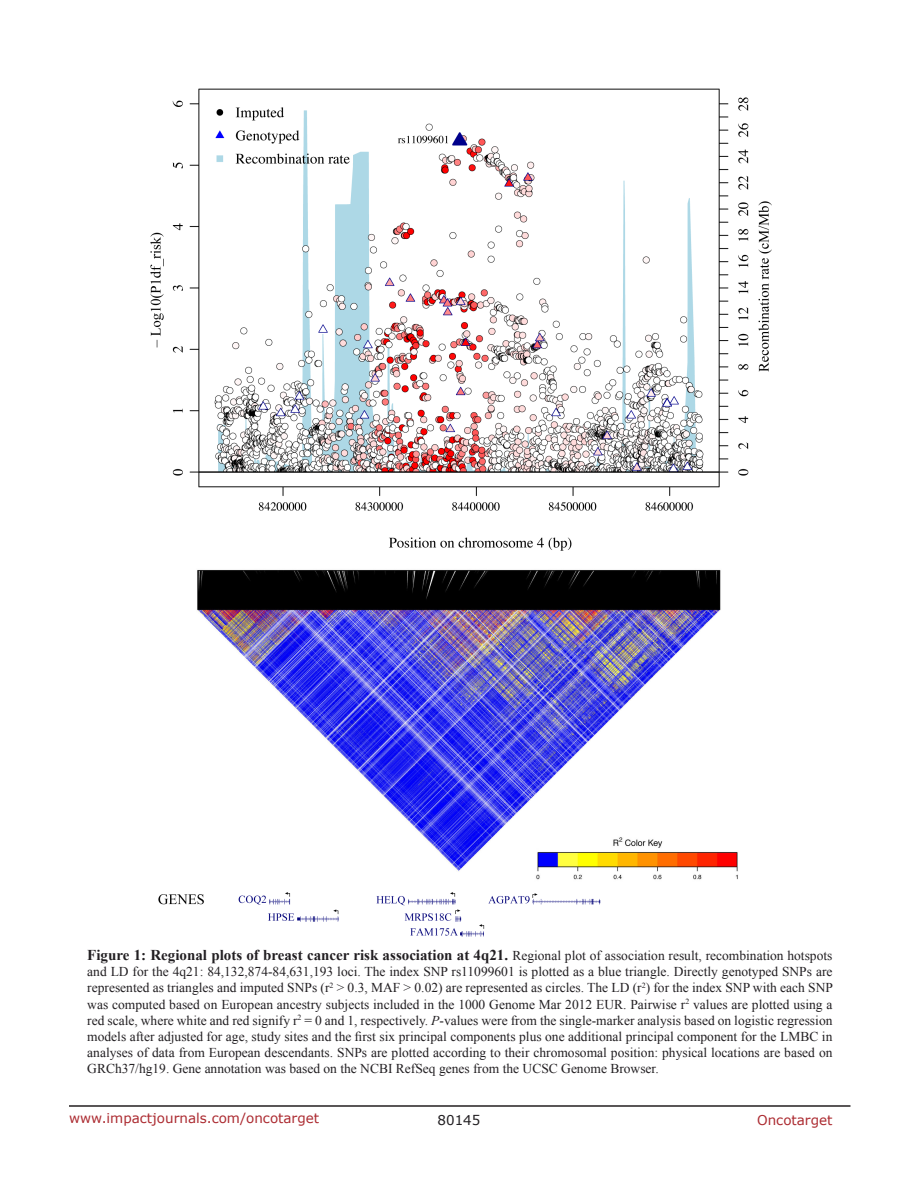
<style>
.page{position:relative;width:918px;height:1188px;background:#fff}
.page>*{position:absolute;margin:0;border:0;box-sizing:border-box;transform-origin:0 0}
.FigureText{font:700 15px "Times New Roman";color:#221f22}
.FigureText-2{font:13.5px/16.2px "Times New Roman";color:#221f22;text-align:justify}
.t1{font:13.5px "Verdana";color:#ac2b31}
.t2{font:13.5px "Verdana";color:#221f22}
.s1{font-weight:400;font-size:13.5px}
.s2{font-style:italic}
</style>
<div class="page">
<hr style="left:69px;top:1105px;width:781px;height:2px;background:#231f20">
<img style="left:150px;top:88px;width:622px;height:849px">
<p class="FigureText" style="left:87px;top:945px;width:747px">Figure 1: Regional plots of breast cancer risk association at 4q21. <span class="s1">Regional plot of association result, recombination hotspots</span></p>
<p class="FigureText-2" style="left:87px;top:963px;width:747px">and LD for the 4q21: 84,132,874-84,631,193 loci. The index SNP rs11099601 is plotted as a blue triangle. Directly genotyped SNPs are represented as triangles and imputed SNPs (r<sup>2</sup> &gt; 0.3, MAF &gt; 0.02) are represented as circles. The LD (r<sup>2</sup>) for the index SNP with each SNP was computed based on European ancestry subjects included in the 1000 Genome Mar 2012 EUR. Pairwise r<sup>2</sup> values are plotted using a red scale, where white and red signify r<sup>2</sup> = 0 and 1, respectively. <span class="s2">P</span>-values were from the single-marker analysis based on logistic regression models after adjusted for age, study sites and the first six principal components plus one additional principal component for the LMBC in analyses of data from European descendants. SNPs are plotted according to their chromosomal position: physical locations are based on GRCh37/hg19. Gene annotation was based on the NCBI RefSeq genes from the UCSC Genome Browser.</p>
<p class="t1" style="left:69px;top:1109px;width:252px">www.impactjournals.com/oncotarget</p>
<p class="t2" style="left:438px;top:1111px;width:44px">80145</p>
<p class="t1" style="left:757px;top:1111px;width:77px">Oncotarget</p>
</div>
